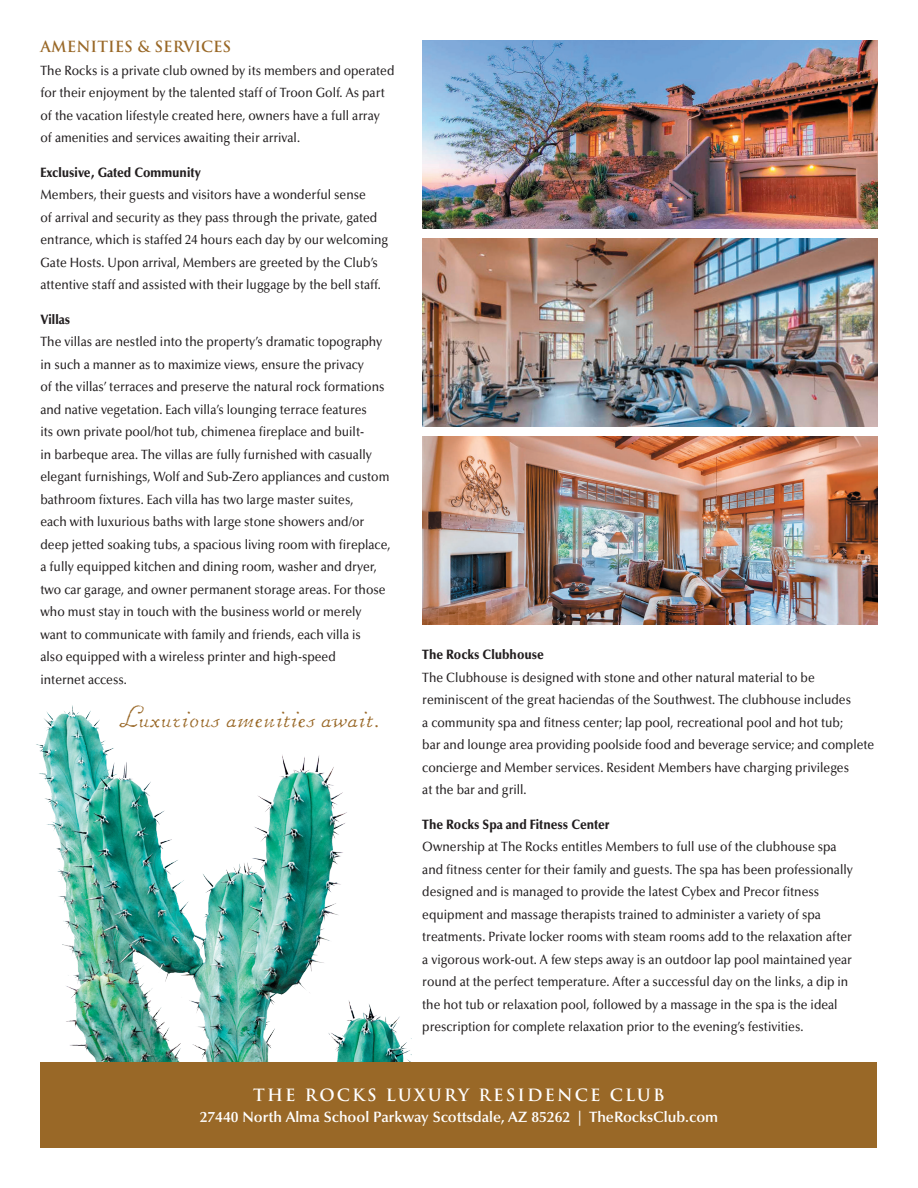
<style>
.page{position:relative;width:918px;height:1188px;background:#fff}
.page>*{position:absolute;margin:0;border:0;box-sizing:border-box;transform-origin:0 0}
.t1{font:37.5px "Chansond'Amour";color:#996827}
.t2{font:700 16.5px "Trajan";letter-spacing:.13em;color:#fff}
.t3{font:600 15px "Optima";color:#fff}
.t4{font:700 15px "Trajan";color:#996827}
.t5{font:500 13.5px/22.5px "Optima";color:#231f20;scale:.9 1}
.t6{font:900 13.5px "Optima";color:#231f20;scale:.9 1}
</style>
<div class="page">
<img style="left:36px;top:705px;width:375px;height:357px">
<img style="left:422px;top:40px;width:456px;height:188px">
<img style="left:422px;top:238px;width:456px;height:188px">
<img style="left:422px;top:436px;width:456px;height:188px">
<div style="left:40px;top:1062px;width:838px;height:86px;background:#996827"></div>
<p class="t4" style="left:40px;top:38px;width:192px">AMENITIES &amp; SERVICES</p>
<p class="t5" style="left:40px;top:59px;width:395px">The Rocks is a private club owned by its members and operated for their enjoyment by the talented staff of Troon Golf. As part of the vacation lifestyle created here, owners have a full array of amenities and services awaiting their arrival.</p>
<p class="t6" style="left:40px;top:164px;width:180px">Exclusive, Gated Community</p>
<p class="t5" style="left:40px;top:184px;width:388px">Members, their guests and visitors have a wonderful sense<br>of arrival and security as they pass through the private, gated entrance, which is staffed 24 hours each day by our welcoming Gate Hosts. Upon arrival, Members are greeted by the Club’s attentive staff and assisted with their luggage by the bell staff.</p>
<p class="t6" style="left:40px;top:311px;width:35px">Villas</p>
<p class="t5" style="left:40px;top:331px;width:390px">The villas are nestled into the property’s dramatic topography in such a manner as to maximize views, ensure the privacy<br>of the villas’ terraces and preserve the natural rock formations and native vegetation. Each villa’s lounging terrace features<br>its own private pool/hot tub, chimenea fireplace and built-<br>in barbeque area. The villas are fully furnished with casually elegant furnishings, Wolf and Sub-Zero appliances and custom bathroom fixtures. Each villa has two large master suites,<br>each with luxurious baths with large stone showers and/or deep jetted soaking tubs, a spacious living room with fireplace, a fully equipped kitchen and dining room, washer and dryer, two car garage, and owner permanent storage areas. For those who must stay in touch with the business world or merely want to communicate with family and friends, each villa is<br>also equipped with a wireless printer and high-speed<br>internet access.</p>
<h1 class="t1" style="left:121px;top:699px;width:262px">Luxurious amenities await.</h1>
<p class="t6" style="left:422px;top:647px;width:137px">The Rocks Clubhouse</p>
<p class="t5" style="left:422px;top:666px;width:504px">The Clubhouse is designed with stone and other natural material to be reminiscent of the great haciendas of the Southwest. The clubhouse includes<br>a community spa and fitness center; lap pool, recreational pool and hot tub;<br>bar and lounge area providing poolside food and beverage service; and complete concierge and Member services. Resident Members have charging privileges<br>at the bar and grill.</p>
<p class="t6" style="left:422px;top:816px;width:210px">The Rocks Spa and Fitness Center</p>
<p class="t5" style="left:422px;top:836px;width:480px">Ownership at The Rocks entitles Members to full use of the clubhouse spa and fitness center for their family and guests. The spa has been professionally designed and is managed to provide the latest Cybex and Precor fitness equipment and massage therapists trained to administer a variety of spa treatments. Private locker rooms with steam rooms add to the relaxation after a vigorous work-out. A few steps away is an outdoor lap pool maintained year round at the perfect temperature. After a successful day on the links, a dip in the hot tub or relaxation pool, followed by a massage in the spa is the ideal prescription for complete relaxation prior to the evening’s festivities.</p>
<p class="t2" style="left:253px;top:1085px;width:413px">THE ROCKS LUXURY RESIDENCE CLUB</p>
<p class="t3" style="left:200px;top:1108px;width:520px">27440 North Alma School Parkway Scottsdale, AZ 85262 | TheRocksClub.com</p>
</div>
